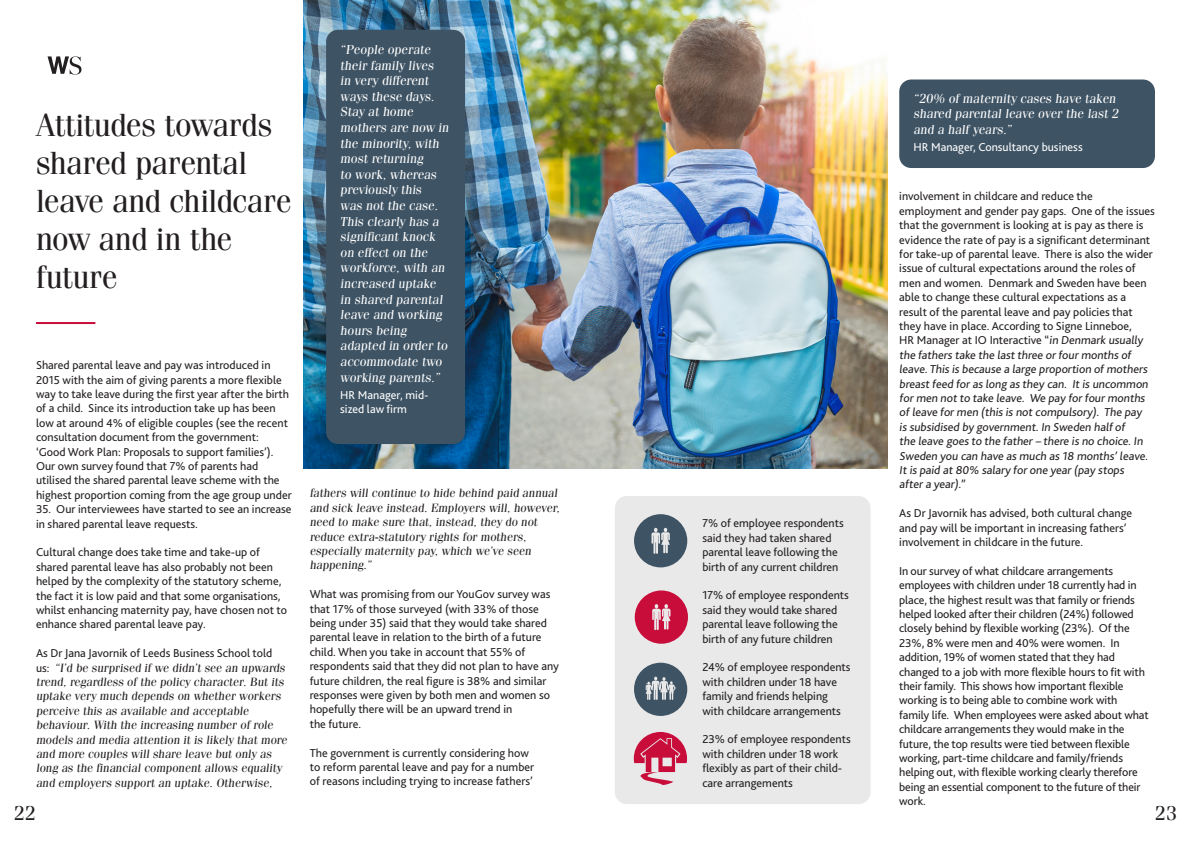
<style>
.page{position:relative;width:1191px;height:842px;background:#fff}
.page>*{position:absolute;margin:0;border:0;box-sizing:border-box;transform-origin:0 0}
.t1{font:32px/38px "Fenice Std";letter-spacing:-.02em;color:#231f20}
.t2{font:20px "Fenice Std";color:#231f20}
.t3{font:13px/15.6px "Fenice Std";color:#fff}
.t4{font:12px/14.4px "Bliss";color:#231f20}
.t5{font:12px/14.4px "Fenice Std";color:#231f20}
.t6{font:12px/14.4px "Bliss";color:#fff}
.s1{font-family:"Bliss"}
</style>
<div class="page">
<img style="left:304px;top:0;width:583px;height:468px">
<hr style="left:36px;top:322px;width:59px;height:2px;background:#c80d3a">
<div style="left:899px;top:80px;width:256px;height:88px;background:#3e5364;border-radius:12px"></div>
<div style="left:615px;top:496px;width:255px;height:308px;background:#e9e9e9;border-radius:12px"></div>
<svg style="left:634px;top:514px;width:53px;height:53px"></svg>
<svg style="left:634px;top:663px;width:53px;height:53px"></svg>
<svg style="left:635px;top:590px;width:53px;height:54px"></svg>
<svg style="left:634px;top:732px;width:53px;height:53px"></svg>
<div style="left:326px;top:30px;width:139px;height:414px;background:#3e5364;border-radius:12px"></div>
<svg style="left:48px;top:56px;width:33px;height:19px"></svg>
<p class="t3" style="left:340px;top:41px;width:112px">“People operate their family lives in very different ways these days.<br>Stay at home mothers are now in the minority, with most returning<br>to work, whereas previously this<br>was not the case.<br>This clearly has a significant knock on effect on the workforce, with an increased uptake in shared parental leave and working hours being adapted in order to accommodate two working parents.”</p>
<p class="t6" style="left:340px;top:388px;width:90px">HR Manager, mid&shy;sized law firm</p>
<p class="t3" style="left:913px;top:90px;width:209px">“20% of maternity cases have taken shared parental leave over the last 2 and a half years.”</p>
<p class="t6" style="left:913px;top:139px;width:171px">HR Manager, Consultancy business</p>
<p class="t1" style="left:36px;top:105px;width:257px">Attitudes towards shared parental leave and childcare now and in the future</p>
<p class="t4" style="left:899px;top:189px;width:257px">involvement in childcare and reduce the employment and gender pay gaps. One of the issues that the government is looking at is pay as there is evidence the rate of pay is a significant determinant for take-up of parental leave. There is also the wider issue of cultural expectations around the roles of men and women. Denmark and Sweden have been able to change these cultural expectations as a result of the parental leave and pay policies that they have in place. According to Signe Linneboe,<br>HR Manager at IO Interactive “in Denmark usually the fathers take the last three or four months of leave.This is because a large proportion of mothers breast feed for as long as they can. It is uncommon for men not to take leave. We pay for four months of leave for men (this is not compulsory). The pay<br>is subsidised by government. In Sweden half of<br>the leave goes to the father – there is no choice. In Sweden you can have as much as 18 months’ leave.<br>It is paid at 80% salary for one year (pay stops<br>after a year).”</p>
<p class="t4" style="left:899px;top:506px;width:234px">As Dr Javornik has advised, both cultural change and pay will be important in increasing fathers’ involvement in childcare in the future.</p>
<p class="t4" style="left:899px;top:563px;width:251px">In our survey of what childcare arrangements employees with children under 18 currently had in place, the highest result was that family or friends helped looked after their children (24%) followed closely behind by flexible working (23%). Of the 23%, 8% were men and 40% were women. In addition, 19% of women stated that they had changed to a job with more flexible hours to fit with their family. This shows how important flexible working is to being able to combine work with family life. When employees were asked about what childcare arrangements they would make in the future, the top results were tied between flexible working, part-time childcare and family/friends helping out, with flexible working clearly therefore being an essential component to the future of their work.</p>
<p class="t4" style="left:36px;top:358px;width:257px">Shared parental leave and pay was introduced in 2015 with the aim of giving parents a more flexible way to take leave during the first year after the birth of a child. Since its introduction take up has been low at around 4% of eligible couples (see the recent consultation document from the government:<br>‘Good Work Plan: Proposals to support families’).<br>Our own survey found that 7% of parents had utilised the shared parental leave scheme with the highest proportion coming from the age group under</p>
<p class="t4" style="left:36px;top:502px;width:257px">35. Our interviewees have started to see an increase in shared parental leave requests.</p>
<p class="t4" style="left:36px;top:545px;width:253px">Cultural change does take time and take-up of shared parental leave has also probably not been helped by the complexity of the statutory scheme, the fact it is low paid and that some organisations, whilst enhancing maternity pay, have chosen not to enhance shared parental leave pay.</p>
<p class="t5" style="left:36px;top:646px;width:254px"><span class="s1">As Dr Jana Javornik of Leeds Business School told us:</span> “I’d be surprised if we didn’t see an upwards trend, regardless of the policy character. But its uptake very much depends on whether workers perceive this as available and acceptable behaviour. With the increasing number of role models and media attention it is likely that more and more couples will share leave but only as long as the financial component allows equality and employers support an uptake. Otherwise,</p>
<p class="t5" style="left:310px;top:486px;width:253px">fathers will continue to hide behind paid annual and sick leave instead. Employers will, however, need to make sure that, instead, they do not reduce extra-statutory rights for mothers, especially maternity pay, which we’ve seen happening.”</p>
<p class="t4" style="left:310px;top:587px;width:251px">What was promising from our YouGov survey was that 17% of those surveyed (with 33% of those being under 35) said that they would take shared parental leave in relation to the birth of a future child. When you take in account that 55% of respondents said that they did not plan to have any future children, the real figure is 38% and similar responses were given by both men and women so hopefully there will be an upward trend in<br>the future.</p>
<p class="t4" style="left:310px;top:745px;width:226px">The government is currently considering how to reform parental leave and pay for a number of reasons including trying to increase fathers’</p>
<p class="t4" style="left:702px;top:516px;width:143px">7% of employee respondents said they had taken shared parental leave following the birth of any current children</p>
<p class="t4" style="left:702px;top:588px;width:148px">17% of employee respondents said they would take shared parental leave following the birth of any future children</p>
<p class="t4" style="left:702px;top:660px;width:150px">24% of employee respondents with children under 18 have family and friends helping with childcare arrangements</p>
<p class="t4" style="left:702px;top:732px;width:150px">23% of employee respondents with children under 18 work flexibly as part of their child&shy;care arrangements</p>
<p class="t2" style="left:14px;top:801px;width:24px">22</p>
<h2 class="t2" style="left:1155px;top:801px;width:24px">23</h2>
</div>
